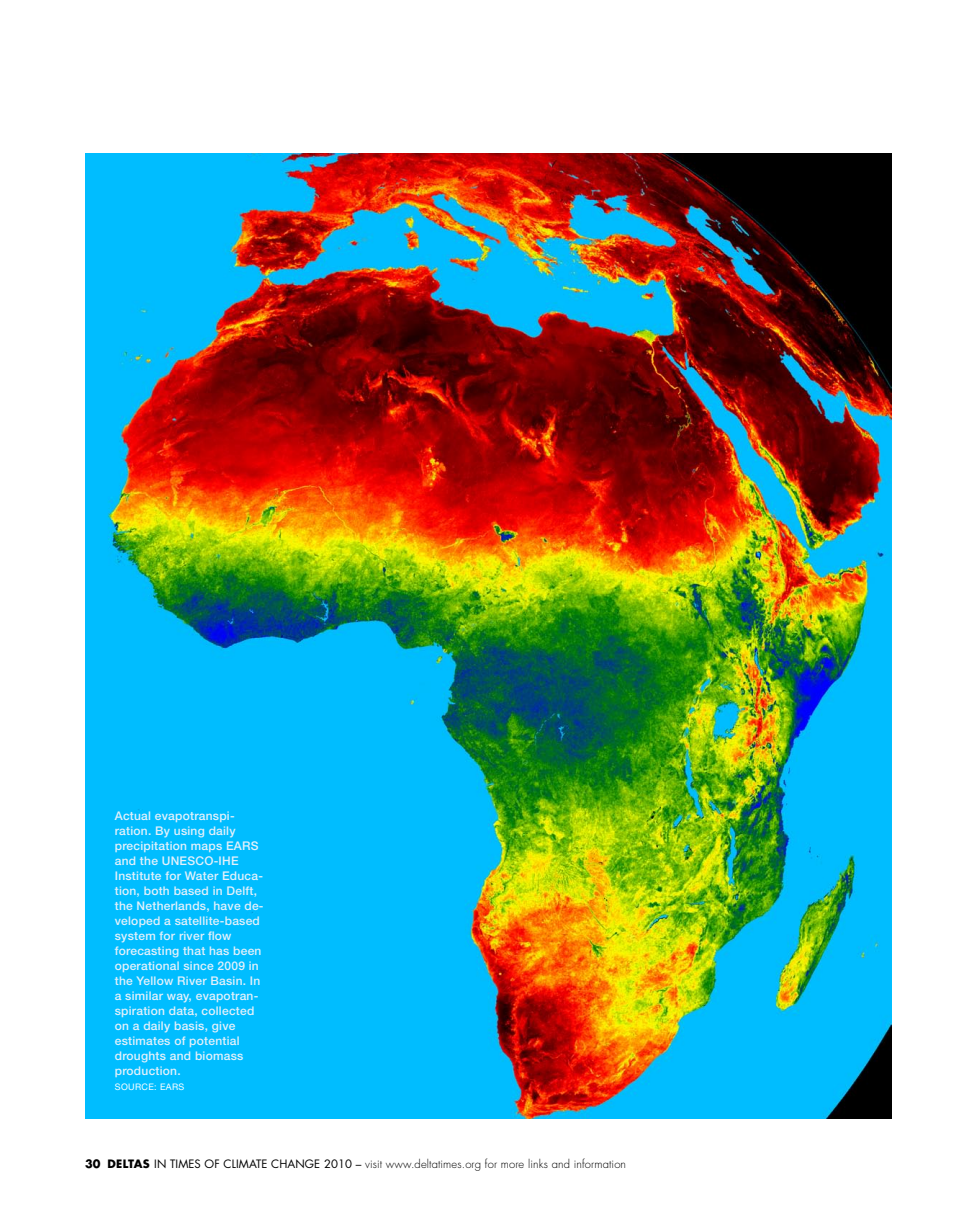
<style>
.page{position:relative;width:978px;height:1212px;background:#fff}
.page>*{position:absolute;margin:0;border:0;box-sizing:border-box;transform-origin:0 0}
.t1{font:500 12px/15px "Helvetica Neue";letter-spacing:.02em;color:#e3f0fb}
.t2{font:300 11.25px "Futura";letter-spacing:.01em;color:#000}
.t3{font:9px "Helvetica Neue";letter-spacing:.04em;color:#fff}
.s1{font-weight:700}
.s2{font-weight:400}
</style>
<div class="page">
<img style="left:85px;top:153px;width:807px;height:965px">
<p class="t1" style="left:115px;top:808px;width:150px">Actual evapotranspi&shy;ration. By using daily precipitation maps EARS and the UNESCO-IHE<br>Institute for Water Educa&shy;tion, both based in Delft, the Netherlands, have de&shy;veloped a satellite-based system for river flow forecasting that has been operational since 2009 in the Yellow River Basin. In a similar way, evapotran&shy;spiration data, collected on a daily basis, give estimates of potential droughts and biomass production.</p>
<p class="t3" style="left:115px;top:1081px;width:28px">SOURCE</p>
<p class="t3" style="left:154px;top:1081px;width:32px">: EARS</p>
<p class="t2" style="left:85px;top:1157px;width:543px"><span class="s1">30 DELTAS</span> <span class="s2">IN TIMES OF CLIMATE CHANGE 2010 –</span> visit www.deltatimes.org for more links and information</p>
</div>
